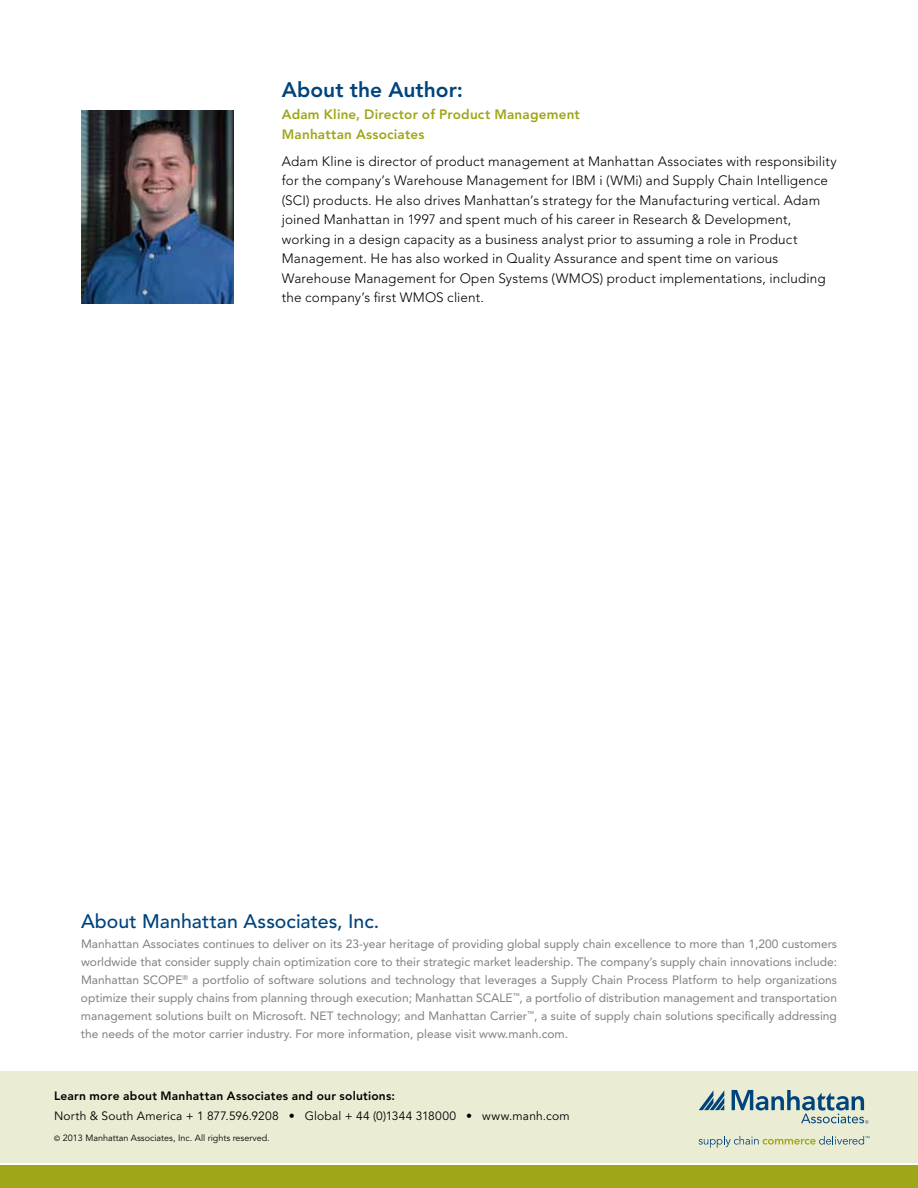
<style>
.page{position:relative;width:918px;height:1188px;background:#fff}
.page>*{position:absolute;margin:0;border:0;box-sizing:border-box;transform-origin:0 0}
.t1{font:800 21px "Avenir";color:#00447c}
.t2{font:500 19.5px "Avenir";letter-spacing:.005em;color:#00447c}
.t3{font:300 13.5px/19.5px "Avenir";letter-spacing:.01em;color:#000}
.t4{font:800 13.5px/19.5px "Avenir";letter-spacing:.015em;color:#9fa617}
.t5{font:12px/18px "Avenir";color:#807f83;text-align:justify}
.t6{font:12px "Avenir";letter-spacing:.015em;color:#000}
.t7{font:800 12px "Avenir";letter-spacing:.02em;color:#000}
.t8{font:300 10.5px "Avenir";color:#000}
.t9{font:9px "Avenir";color:#000}
.s1{font-size:7.5px}
</style>
<div class="page">
<img style="left:81px;top:110px;width:153px;height:194px">
<div style="left:0;top:1071px;width:918px;height:92px;background:#ebecd4"></div>
<div style="left:0;top:1166px;width:918px;height:22px;background:#9fa617"></div>
<svg style="left:699px;top:1090px;width:25px;height:20px"></svg>
<svg style="left:732px;top:1090px;width:136px;height:34px"></svg>
<svg style="left:699px;top:1136px;width:171px;height:12px"></svg>
<h1 class="t1" style="left:282px;top:77px;width:183px">About the Author:</h1>
<p class="t4" style="left:282px;top:105px;width:300px">Adam Kline, Director of Product Management<br>Manhattan Associates</p>
<p class="t3" style="left:282px;top:152px;width:556px">Adam Kline is director of product management at Manhattan Associates with responsibility for the company’s Warehouse Management for IBM i (WMi) and Supply Chain Intelligence (SCI) products. He also drives Manhattan’s strategy for the Manufacturing vertical. Adam joined Manhattan in 1997 and spent much of his career in Research &amp; Development, working in a design capacity as a business analyst prior to assuming a role in Product Management. He has also worked in Quality Assurance and spent time on various Warehouse Management for Open Systems (WMOS) product implementations, including the company’s first WMOS client.</p>
<h2 class="t2" style="left:81px;top:910px;width:300px">About Manhattan Associates, Inc.</h2>
<p class="t5" style="left:81px;top:935px;width:758px">Manhattan Associates continues to deliver on its 23-year heritage of providing global supply chain excellence to more than 1,200 customers worldwide that consider supply chain optimization core to their strategic market leadership. The company’s supply chain innovations include:<br>Manhattan SCOPE<sup>®</sup> a portfolio of software solutions and technology that leverages a Supply Chain Process Platform to help organizations optimize their supply chains from planning through execution; Manhattan SCALE<sup>™</sup>, a portfolio of distribution management and transportation management solutions built on Microsoft. NET technology; and Manhattan Carrier<sup>™</sup>, a suite of supply chain solutions specifically addressing the needs of the motor carrier industry. For more information, please visit www.manh.com.</p>
<p class="t7" style="left:54px;top:1089px;width:343px">Learn more about Manhattan Associates and our solutions:</p>
<p class="t6" style="left:54px;top:1109px;width:517px">North &amp; South America + 1 877.596.9208 • Global + 44 (0)1344 318000 • www.manh.com</p>
<p class="t9" style="left:54px;top:1133px;width:217px"><span class="s1">©</span> 2013 Manhattan Associates, Inc. All rights reserved.</p>
<p class="t8" style="left:81px;top:1132px;width:7px">7</p>
</div>
